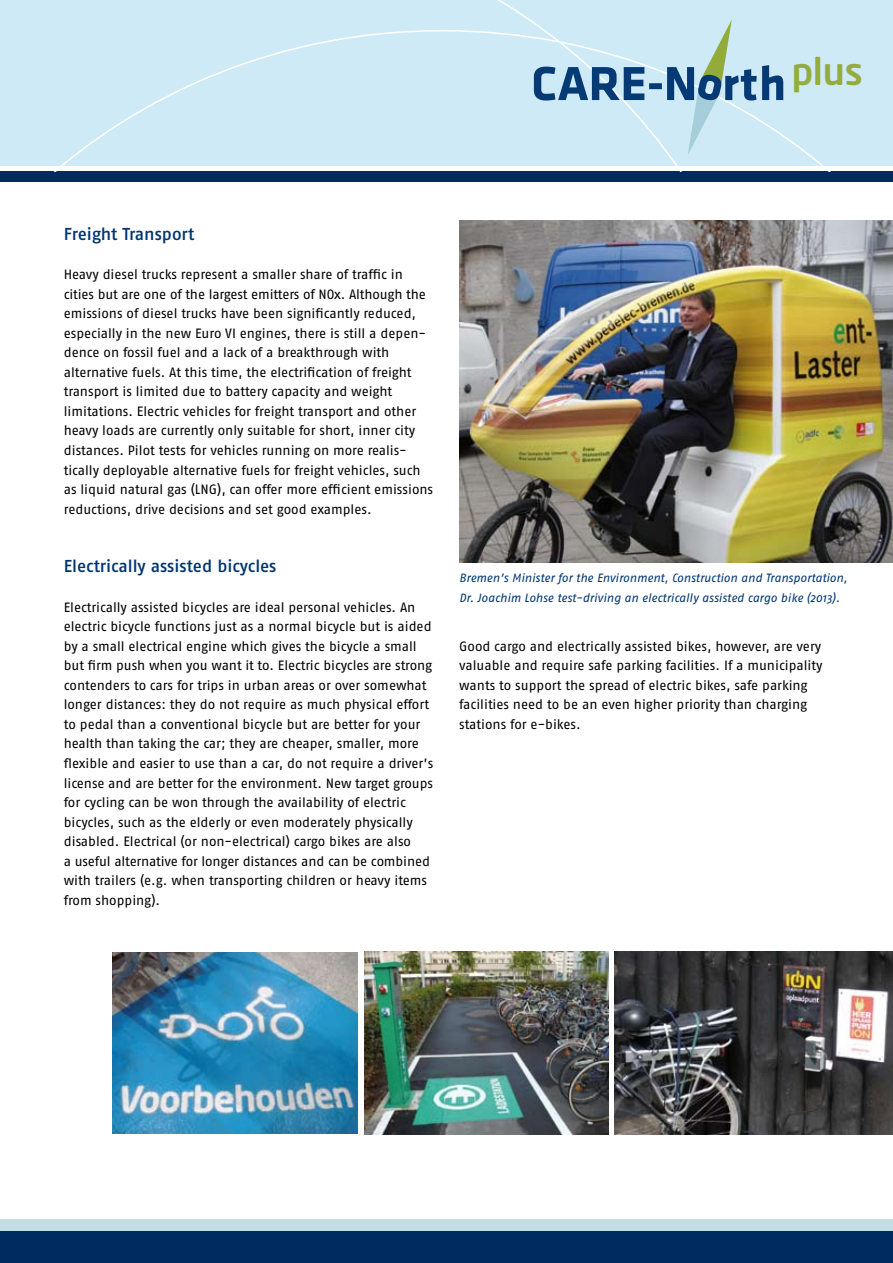
<style>
.page{position:relative;width:893px;height:1263px;background:#fff}
.page>*{position:absolute;margin:0;border:0;box-sizing:border-box;transform-origin:0 0}
.t1{font:500 37.05px "Neo Sans Std";color:#93ab39}
.t2{font:17.25px "Fago No Med";color:#003571}
.t3{font:13.5px/19.5px "Fago No";letter-spacing:-.005em;color:#000}
.t4{font:italic 12px/19.5px "Fago No";letter-spacing:-.005em;color:#003571}
</style>
<div class="page">
<div style="left:0;top:171px;width:893px;height:11px;background:#002b60"></div>
<div style="left:0;top:0;width:893px;height:165px;background:#ceeaf7"></div>
<div style="left:0;top:1219px;width:893px;height:28px;background:#c3dde5"></div>
<div style="left:0;top:1231px;width:893px;height:32px;background:#002b60"></div>
<svg style="left:0;top:30px;width:893px;height:136px"></svg>
<svg style="left:534px;top:20px;width:249px;height:138px"></svg>
<img style="left:459px;top:220px;width:434px;height:343px">
<img style="left:112px;top:952px;width:245px;height:182px">
<img style="left:364px;top:952px;width:245px;height:182px">
<img style="left:615px;top:952px;width:278px;height:182px">
<h1 class="t1" style="left:791px;top:48px;width:73px">plus</h1>
<p class="t2" style="left:64px;top:224px;width:132px">Freight Transport</p>
<p class="t3" style="left:64px;top:264px;width:371px">Heavy diesel trucks represent a smaller share of traffic in cities but are one of the largest emitters of NOx. Although the emissions of diesel trucks have been significantly reduced, especially in the new Euro VI engines, there is still a depen&shy;dence on fossil fuel and a lack of a breakthrough with alternative fuels. At this time, the electrification of freight transport is limited due to battery capacity and weight limitations. Electric vehicles for freight transport and other heavy loads are currently only suitable for short, inner city distances. Pilot tests for vehicles running on more realis&shy;tically deployable alternative fuels for freight vehicles, such as liquid natural gas (LNG), can offer more efficient emissions reductions, drive decisions and set good examples.</p>
<p class="t2" style="left:64px;top:556px;width:214px">Electrically assisted bicycles</p>
<p class="t3" style="left:64px;top:597px;width:371px">Electrically assisted bicycles are ideal personal vehicles. An electric bicycle functions just as a normal bicycle but is aided by a small electrical engine which gives the bicycle a small but firm push when you want it to. Electric bicycles are strong contenders to cars for trips in urban areas or over somewhat longer distances: they do not require as much physical effort to pedal than a conventional bicycle but are better for your health than taking the car; they are cheaper, smaller, more flexible and easier to use than a car, do not require a driver’s license and are better for the environment. New target groups for cycling can be won through the availability of electric bicycles, such as the elderly or even moderately physically disabled. Electrical (or non-electrical) cargo bikes are also<br>a useful alternative for longer distances and can be combined with trailers (e.g. when transporting children or heavy items from shopping).</p>
<p class="t4" style="left:459px;top:568px;width:390px">Bremen’s Minister for the Environment, Construction and Transportation,<br>Dr. Joachim Lohse test-driving an electrically assisted cargo bike (2013).</p>
<p class="t3" style="left:459px;top:636px;width:365px">Good cargo and electrically assisted bikes, however, are very valuable and require safe parking facilities. If a municipality wants to support the spread of electric bikes, safe parking facilities need to be an even higher priority than charging stations for e-bikes.</p>
</div>
